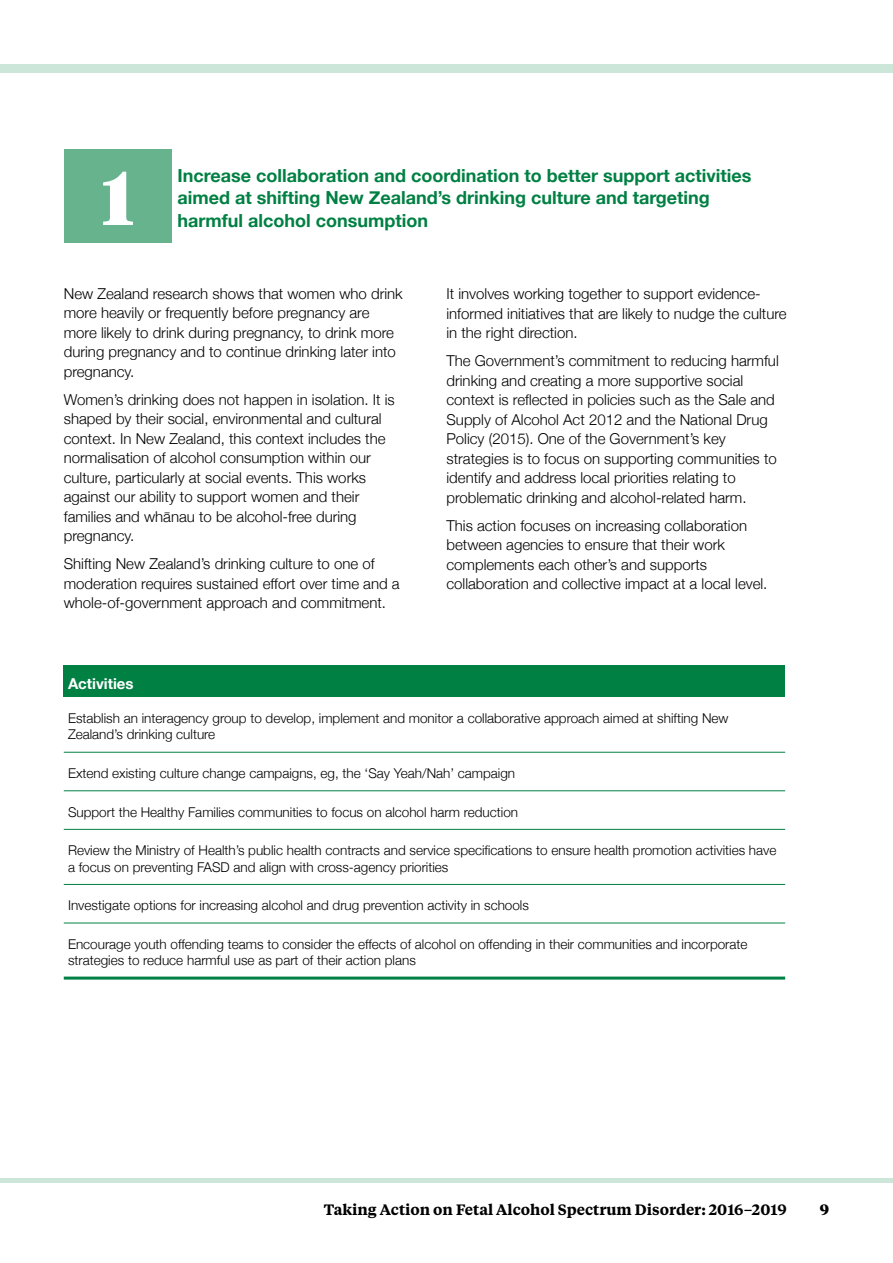
<style>
.page{position:relative;width:893px;height:1263px;background:#fff}
.page>*{position:absolute;margin:0;border:0;box-sizing:border-box;transform-origin:0 0}
.Body_Text{font:900 75px "Tiempos Headline";color:#fff}
.Body_Text-2{font:700 18px/22.5px "Helvetica Neue";color:#008043}
.Body_Text-3{font:300 15px/19.5px "Helvetica Neue";color:#000}
.t1{font:600 15px "Tiempos Text";color:#000}
.Body_Text-4{font:700 15px "Helvetica Neue";color:#fff}
.t2{font:900 15px "Tiempos Headline";color:#000}
.Table_Text{font:300 13.5px/16.5px "Helvetica Neue";color:#000}
</style>
<div class="page">
<div style="left:0;top:64px;width:893px;height:8px;background:#cce6d9"></div>
<hr style="left:0;top:1178px;width:893px;height:4px;background:#cce6d9">
<div style="left:64px;top:149px;width:107px;height:93px;background:#66b38e"></div>
<div style="left:64px;top:665px;width:721px;height:32px;background:#008043"></div>
<hr style="left:64px;top:752px;width:721px;height:1px;background:#008043">
<hr style="left:64px;top:790px;width:721px;height:1px;background:#008043">
<hr style="left:64px;top:829px;width:721px;height:1px;background:#008043">
<hr style="left:64px;top:884px;width:721px;height:1px;background:#008043">
<hr style="left:64px;top:923px;width:721px;height:1px;background:#008043">
<hr style="left:64px;top:976px;width:721px;height:3px;background:#008043">
<p class="Body_Text" style="left:101px;top:146px;width:34px">1</p>
<p class="Body_Text-2" style="left:177px;top:163px;width:575px">Increase collaboration and coordination to better support activities aimed at shifting New Zealand’s drinking culture and targeting harmful alcohol consumption</p>
<p class="Body_Text-3" style="left:64px;top:283px;width:340px">New Zealand research shows that women who drink more heavily or frequently before pregnancy are more likely to drink during pregnancy, to drink more during pregnancy and to continue drinking later into pregnancy.</p>
<p class="Body_Text-3" style="left:64px;top:389px;width:332px">Women’s drinking does not happen in isolation. It is shaped by their social, environmental and cultural context. In New Zealand, this context includes the normalisation of alcohol consumption within our culture, particularly at social events. This works against our ability to support women and their families and whānau to be alcohol-free during pregnancy.</p>
<p class="Body_Text-3" style="left:64px;top:553px;width:337px">Shifting New Zealand’s drinking culture to one of moderation requires sustained effort over time and a whole-of-government approach and commitment.</p>
<p class="Body_Text-3" style="left:446px;top:283px;width:342px">It involves working together to support evidence&shy;informed initiatives that are likely to nudge the culture in the right direction.</p>
<p class="Body_Text-3" style="left:446px;top:350px;width:334px">The Government’s commitment to reducing harmful drinking and creating a more supportive social context is reflected in policies such as the Sale and Supply of Alcohol Act 2012 and the National Drug Policy (2015). One of the Government’s key strategies is to focus on supporting communities to identify and address local priorities relating to problematic drinking and alcohol-related harm.</p>
<p class="Body_Text-3" style="left:446px;top:515px;width:322px">This action focuses on increasing collaboration between agencies to ensure that their work complements each other’s and supports collaboration and collective impact at a local level.</p>
<p class="Body_Text-4" style="left:68px;top:670px;width:67px">Activities</p>
<p class="Table_Text" style="left:68px;top:709px;width:662px">Establish an interagency group to develop, implement and monitor a collaborative approach aimed at shifting New<br>Zealand’s drinking culture</p>
<p class="Table_Text" style="left:68px;top:764px;width:449px">Extend existing culture change campaigns, eg, the ‘Say Yeah/Nah’ campaign</p>
<p class="Table_Text" style="left:68px;top:803px;width:452px">Support the Healthy Families communities to focus on alcohol harm reduction</p>
<p class="Table_Text" style="left:68px;top:841px;width:710px">Review the Ministry of Health’s public health contracts and service specifications to ensure health promotion activities have a focus on preventing FASD and align with cross-agency priorities</p>
<p class="Table_Text" style="left:68px;top:896px;width:462px">Investigate options for increasing alcohol and drug prevention activity in schools</p>
<p class="Table_Text" style="left:68px;top:935px;width:681px">Encourage youth offending teams to consider the effects of alcohol on offending in their communities and incorporate strategies to reduce harmful use as part of their action plans</p>
<p class="t1" style="left:324px;top:1199px;width:464px">Taking Action on Fetal Alcohol Spectrum Disorder: 2016–2019</p>
<p class="t2" style="left:820px;top:1199px;width:11px">9</p>
</div>
